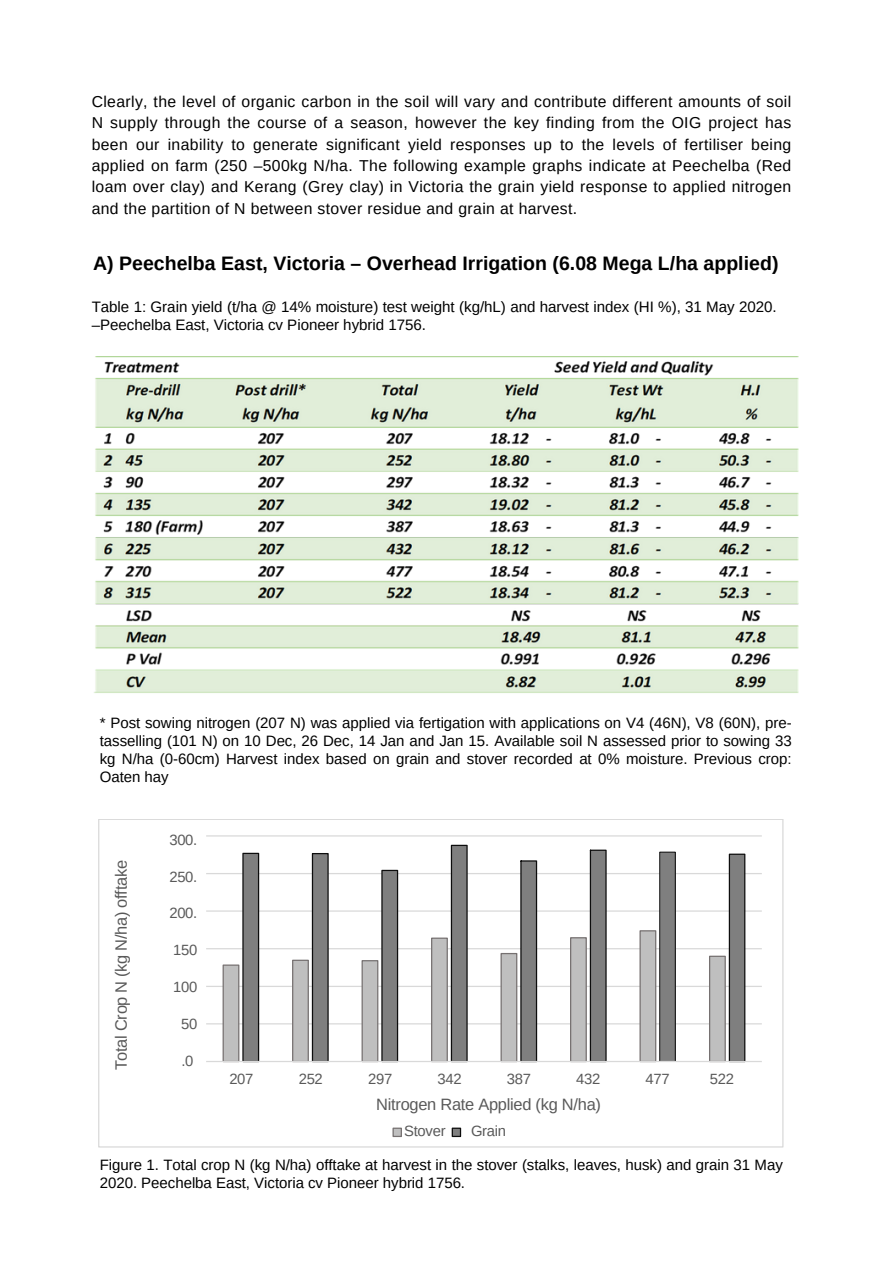
<style>
.page{position:relative;width:893px;height:1264px;background:#fff}
.page>*{position:absolute;margin:0;border:0;box-sizing:border-box;transform-origin:0 0}
.t1{font:700 19.5px "Arimo";color:#000}
.t2{font:16.35px "Arimo";letter-spacing:-.015em;color:#595959}
.t3{font:15.75px/21.3px "Arimo";letter-spacing:.025em;color:#000;text-align:justify}
.t4{font:15.15px/17.5px "Arimo";color:#000}
.t5{font:15px/18px "Arimo";color:#000}
.t6{font:14.85px "Arimo";letter-spacing:-.02em;color:#595959}
</style>
<div class="page">
<img style="left:94px;top:356px;width:705px;height:337px">
<hr style="left:206px;top:1023px;width:555px;height:1px;background:#d9d9d9">
<hr style="left:206px;top:985px;width:555px;height:2px;background:#d9d9d9">
<hr style="left:206px;top:948px;width:555px;height:1px;background:#d9d9d9">
<hr style="left:206px;top:910px;width:555px;height:1px;background:#d9d9d9">
<hr style="left:206px;top:873px;width:555px;height:1px;background:#d9d9d9">
<hr style="left:206px;top:835px;width:555px;height:1px;background:#d9d9d9">
<svg style="left:222px;top:949px;width:20px;height:111px"></svg>
<svg style="left:242px;top:844px;width:504px;height:216px"></svg>
<hr style="left:206px;top:1060px;width:555px;height:2px;background:#d9d9d9">
<div style="left:393px;top:1128px;width:8px;height:8px;background:#bfbfbf"></div>
<div style="left:392px;top:1127px;width:10px;height:10px;border:1px solid #767171"></div>
<div style="left:452px;top:1128px;width:8px;height:8px;background:#7f7f7f"></div>
<div style="left:451px;top:1127px;width:10px;height:10px;border:1px solid #0d0d0d"></div>
<p class="t3" style="left:92px;top:91px;width:701px">Clearly, the level of organic carbon in the soil will vary and contribute different amounts of soil N supply through the course of a season, however the key finding from the OIG project has been our inability to generate significant yield responses up to the levels of fertiliser being applied on farm (250 –500kg N/ha. The following example graphs indicate at Peechelba (Red loam over clay) and Kerang (Grey clay) in Victoria the grain yield response to applied nitrogen and the partition of N between stover residue and grain at harvest.</p>
<p class="t1" style="left:93px;top:252px;width:687px">A) Peechelba East, Victoria – Overhead Irrigation (6.08 Mega L/ha applied)</p>
<p class="t4" style="left:92px;top:298px;width:686px">Table 1: Grain yield (t/ha @ 14% moisture) test weight (kg/hL) and harvest index (HI %), 31 May 2020. –Peechelba East, Victoria cv Pioneer hybrid 1756.</p>
<p class="t5" style="left:100px;top:714px;width:693px;text-align:justify">* Post sowing nitrogen (207 N) was applied via fertigation with applications on V4 (46N), V8 (60N), pre&shy;tasselling (101 N) on 10 Dec, 26 Dec, 14 Jan and Jan 15. Available soil N assessed prior to sowing 33 kg N/ha (0-60cm) Harvest index based on grain and stover recorded at 0% moisture. Previous crop:<br>Oaten hay</p>
<p class="t2" style="left:112px;top:1070px;width:212px;rotate:-90deg">Total Crop N (kg N/ha) offtake</p>
<p class="t6" style="left:169px;top:831px;width:29px">300.</p>
<p class="t6" style="left:169px;top:868px;width:29px">250.</p>
<p class="t6" style="left:169px;top:905px;width:29px">200.</p>
<p class="t6" style="left:173px;top:941px;width:26px">150</p>
<p class="t6" style="left:173px;top:978px;width:26px">100</p>
<p class="t6" style="left:181px;top:1015px;width:18px">50</p>
<p class="t6" style="left:181px;top:1052px;width:14px">.0</p>
<p class="t6" style="left:229px;top:1071px;width:26px">207</p>
<p class="t6" style="left:299px;top:1071px;width:26px">252</p>
<p class="t6" style="left:368px;top:1071px;width:26px">297</p>
<p class="t6" style="left:437px;top:1071px;width:26px">342</p>
<p class="t6" style="left:506px;top:1071px;width:26px">387</p>
<p class="t6" style="left:576px;top:1071px;width:26px">432</p>
<p class="t6" style="left:645px;top:1071px;width:26px">477</p>
<p class="t2" style="left:376px;top:1095px;width:226px">Nitrogen Rate Applied (kg N/ha)</p>
<p class="t6" style="left:404px;top:1122px;width:43px">Stover</p>
<p class="t6" style="left:471px;top:1122px;width:37px">Grain</p>
<p class="t6" style="left:709px;top:1071px;width:26px">522</p>
<p class="t5" style="left:100px;top:1155px;width:684px">Figure 1. Total crop N (kg N/ha) offtake at harvest in the stover (stalks, leaves, husk) and grain 31 May<br>2020. Peechelba East, Victoria cv Pioneer hybrid 1756.</p>
</div>
